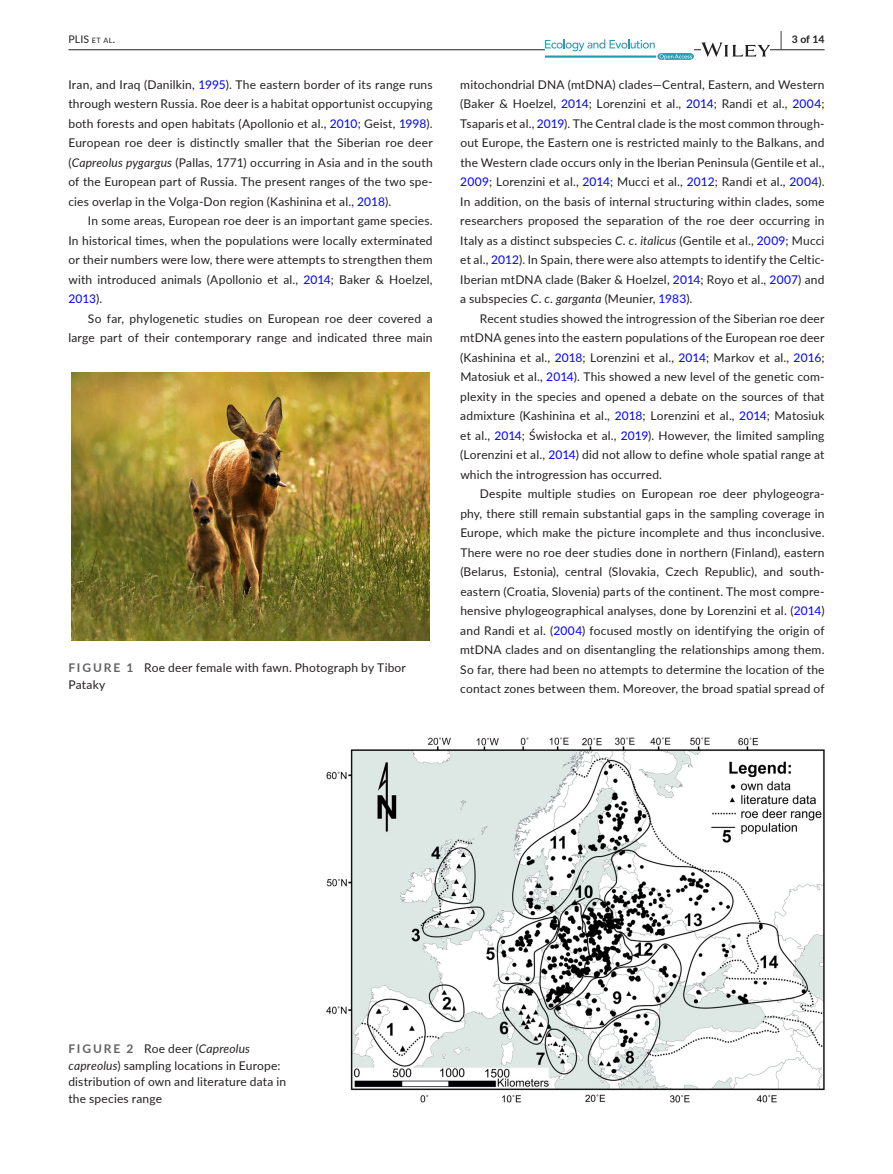
<style>
.page{position:relative;width:893px;height:1174px;background:#fff}
.page>*{position:absolute;margin:0;border:0;box-sizing:border-box;transform-origin:0 0}
.t1{font:12px/19.5px "Lato";letter-spacing:.015em;color:#231f20;text-align:justify}
.t2{font:10.5px "Lato";color:#231f20}
.t3{font:700 10.5px "Lato";color:#231f20}
.s1{font-size:7.35px}
.s2{font-size:19.5px}
.s3{color:#00f}
.s4{font-style:italic}
.s5{font-weight:700;color:#636366}
</style>
<div class="page">
<hr style="left:68px;top:49px;width:756px;height:1px;background:#231f20">
<svg style="left:545px;top:39px;width:149px;height:21px"></svg>
<svg style="left:701px;top:42px;width:69px;height:15px"></svg>
<div style="left:68px;top:372px;width:365px;height:268px;background:linear-gradient(to bottom,#fff,#fff)"></div>
<img style="left:72px;top:372px;width:357px;height:268px">
<img style="left:326px;top:737px;width:498px;height:366px">
<p class="t2" style="left:68px;top:31px;width:48px">PLIS <span class="s1">et al</span>.</p>
<p class="t3" style="left:780px;top:31px;width:46px"><span class="s2">|</span> 3 of 14</p>
<p class="t1" style="left:68px;top:74px;width:366px">Iran, and Iraq (Danilkin, <span class="s3">1995</span>). The eastern border of its range runs through western Russia. Roe deer is a habitat opportunist occupying both forests and open habitats (Apollonio et al., <span class="s3">2010</span>; Geist, <span class="s3">1998</span>).<br>European roe deer is distinctly smaller that the Siberian roe deer (<span class="s4">Capreolus pygargus</span> (Pallas, 1771) occurring in Asia and in the south of the European part of Russia. The present ranges of the two spe&shy;cies overlap in the Volga-Don region (Kashinina et al., <span class="s3">2018</span>).</p>
<p class="t1" style="left:68px;top:210px;width:366px;text-indent:20px">In some areas, European roe deer is an important game species.<br>In historical times, when the populations were locally exterminated or their numbers were low, there were attempts to strengthen them with introduced animals (Apollonio et al., <span class="s3">2014</span>; Baker &amp; Hoelzel, <span class="s3">2013</span>).</p>
<p class="t1" style="left:68px;top:308px;width:366px;text-align:right">So far, phylogenetic studies on European roe deer covered a large part of their contemporary range and indicated three main</p>
<p class="t1" style="left:460px;top:74px;width:366px">mitochondrial DNA (mtDNA) clades—Central, Eastern, and Western (Baker &amp; Hoelzel, <span class="s3">2014</span>; Lorenzini et al., <span class="s3">2014</span>; Randi et al., <span class="s3">2004</span>; Tsaparis et al., <span class="s3">2019</span>). The Central clade is the most common through&shy;out Europe, the Eastern one is restricted mainly to the Balkans, and the Western clade occurs only in the Iberian Peninsula (Gentile et al., <span class="s3">2009</span>; Lorenzini et al., <span class="s3">2014</span>; Mucci et al., <span class="s3">2012</span>; Randi et al., <span class="s3">2004</span>).<br>In addition, on the basis of internal structuring within clades, some researchers proposed the separation of the roe deer occurring in Italy as a distinct subspecies <span class="s4">C</span>. <span class="s4">c</span>. <span class="s4">italicus</span> (Gentile et al., <span class="s3">2009</span>; Mucci et al., <span class="s3">2012</span>). In Spain, there were also attempts to identify the Celtic-Iberian mtDNA clade (Baker &amp; Hoelzel, <span class="s3">2014</span>; Royo et al., <span class="s3">2007</span>) and a subspecies <span class="s4">C</span>. <span class="s4">c</span>. <span class="s4">garganta</span> (Meunier, <span class="s3">1983</span>).</p>
<p class="t1" style="left:460px;top:308px;width:366px;text-indent:19px">Recent studies showed the introgression of the Siberian roe deer mtDNA genes into the eastern populations of the European roe deer (Kashinina et al., <span class="s3">2018</span>; Lorenzini et al., <span class="s3">2014</span>; Markov et al., <span class="s3">2016</span>; Matosiuk et al., <span class="s3">2014</span>). This showed a new level of the genetic com&shy;plexity in the species and opened a debate on the sources of that admixture (Kashinina et al., <span class="s3">2018</span>; Lorenzini et al., <span class="s3">2014</span>; Matosiuk et al., <span class="s3">2014</span>; Świsłocka et al., <span class="s3">2019</span>). However, the limited sampling (Lorenzini et al., <span class="s3">2014</span>) did not allow to define whole spatial range at which the introgression has occurred.</p>
<p class="t1" style="left:460px;top:483px;width:366px;text-indent:20px">Despite multiple studies on European roe deer phylogeogra&shy;phy, there still remain substantial gaps in the sampling coverage in Europe, which make the picture incomplete and thus inconclusive.<br>There were no roe deer studies done in northern (Finland), eastern (Belarus, Estonia), central (Slovakia, Czech Republic), and south&shy;eastern (Croatia, Slovenia) parts of the continent. The most compre&shy;hensive phylogeographical analyses, done by Lorenzini et al. (<span class="s3">2014</span>) and Randi et al. (<span class="s3">2004</span>) focused mostly on identifying the origin of mtDNA clades and on disentangling the relationships among them.<br>So far, there had been no attempts to determine the location of the contact zones between them. Moreover, the broad spatial spread of</p>
<p class="t1" style="left:68px;top:659px;width:339px;line-height:16.5px"><span class="s5">FIGURE 1</span> Roe deer female with fawn. Photograph by Tibor<br>Pataky</p>
<p class="t1" style="left:68px;top:1040px;width:219px;line-height:16.5px;text-align:left"><span class="s5">FIGURE 2</span> Roe deer (<span class="s4">Capreolus capreolus</span>) sampling locations in Europe: distribution of own and literature data in the species range</p>
</div>
